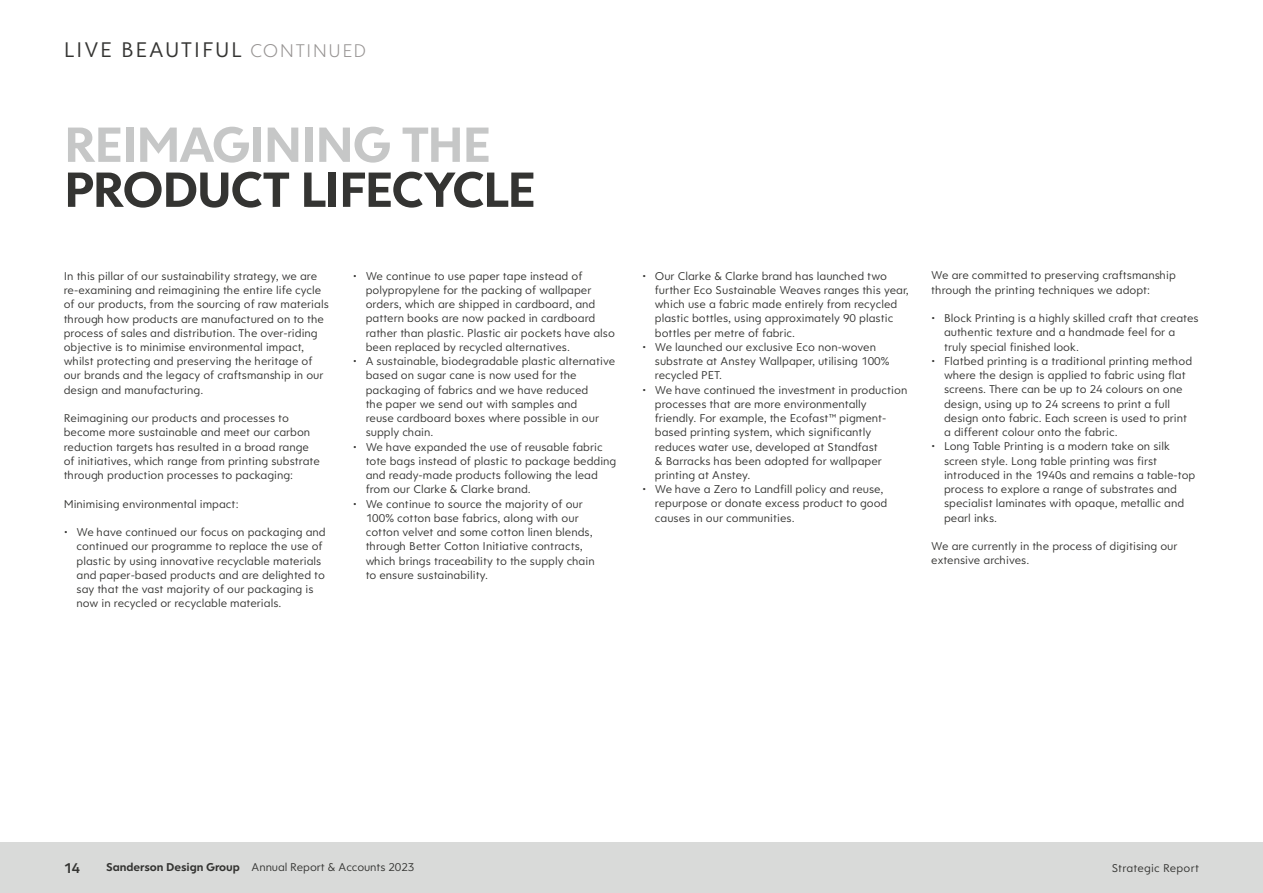
<style>
.page{position:relative;width:1263px;height:893px;background:#fff}
.page>*{position:absolute;margin:0;border:0;box-sizing:border-box;transform-origin:0 0}
.t1{font:700 52.5px "Clarika Pro Geo";letter-spacing:-.04em;color:#343432}
.t2{font:700 52.5px "Clarika Pro Geo";letter-spacing:-.04em;color:#c6c7c7}
.t3{font:22.5px "Clarika Pro Geo";letter-spacing:.07em;color:#343432}
.t4{font:15px "Clarika Pro Geo Dm";color:#343432}
.t5{font:12px/14.2px "Clarika Pro Geo";color:#343432}
.s1{font-weight:300;font-size:19.5px;color:#979493}
.s2{font-weight:700}
</style>
<div class="page">
<div style="left:0;top:842px;width:1263px;height:51px;background:#d9dad9"></div>
<h2 class="t3" style="left:64px;top:36px;width:304px">LIVE BEAUTIFUL <span class="s1">CONTINUED</span></h2>
<h1 class="t2" style="left:64px;top:111px;width:429px">REIMAGINING THE</h1>
<h1 class="t1" style="left:64px;top:156px;width:474px">PRODUCT LIFECYCLE</h1>
<p class="t5" style="left:64px;top:268px;width:267px">In this pillar of our sustainability strategy, we are re-examining and reimagining the entire life cycle of our products, from the sourcing of raw materials through how products are manufactured on to the process of sales and distribution. The over-riding objective is to minimise environmental impact, whilst protecting and preserving the heritage of our brands and the legacy of craftsmanship in our design and manufacturing.</p>
<p class="t5" style="left:64px;top:411px;width:258px">Reimagining our products and processes to become more sustainable and meet our carbon reduction targets has resulted in a broad range of initiatives, which range from printing substrate through production processes to packaging:</p>
<p class="t5" style="left:64px;top:496px;width:176px">Minimising environmental impact:</p>
<p class="t5" style="left:77px;top:525px;width:251px;text-indent:-13px">• We have continued our focus on packaging and continued our programme to replace the use of plastic by using innovative recyclable materials and paper-based products and are delighted to say that the vast majority of our packaging is now in recycled or recyclable materials.</p>
<p class="t5" style="left:366px;top:268px;width:251px;text-indent:-13px">• We continue to use paper tape instead of polypropylene for the packing of wallpaper orders, which are shipped in cardboard, and pattern books are now packed in cardboard rather than plastic. Plastic air pockets have also been replaced by recycled alternatives.</p>
<p class="t5" style="left:366px;top:354px;width:251px;text-indent:-13px">• A sustainable, biodegradable plastic alternative based on sugar cane is now used for the packaging of fabrics and we have reduced<br>the paper we send out with samples and<br>reuse cardboard boxes where possible in our supply chain.</p>
<p class="t5" style="left:366px;top:439px;width:252px;text-indent:-13px">• We have expanded the use of reusable fabric tote bags instead of plastic to package bedding and ready-made products following the lead from our Clarke &amp; Clarke brand.</p>
<p class="t5" style="left:366px;top:496px;width:230px;text-indent:-13px">• We continue to source the majority of our 100% cotton base fabrics, along with our cotton velvet and some cotton linen blends, through Better Cotton Initiative contracts, which brings traceability to the supply chain to ensure sustainability.</p>
<p class="t5" style="left:655px;top:268px;width:255px;text-indent:-13px">• Our Clarke &amp; Clarke brand has launched two further Eco Sustainable Weaves ranges this year, which use a fabric made entirely from recycled plastic bottles, using approximately 90 plastic bottles per metre of fabric.</p>
<p class="t5" style="left:655px;top:339px;width:236px;text-indent:-13px">• We launched our exclusive Eco non-woven substrate at Anstey Wallpaper, utilising 100% recycled PET.</p>
<p class="t5" style="left:655px;top:382px;width:254px;text-indent:-13px">• We have continued the investment in production processes that are more environmentally friendly. For example, the Ecofast™ pigment&shy;based printing system, which significantly reduces water use, developed at Standfast<br>&amp; Barracks has been adopted for wallpaper printing at Anstey.</p>
<p class="t5" style="left:655px;top:482px;width:234px;text-indent:-13px">• We have a Zero to Landfill policy and reuse, repurpose or donate excess product to good causes in our communities.</p>
<p class="t5" style="left:931px;top:268px;width:246px">We are committed to preserving craftsmanship through the printing techniques we adopt:</p>
<p class="t5" style="left:944px;top:311px;width:256px;text-indent:-13px">• Block Printing is a highly skilled craft that creates authentic texture and a handmade feel for a truly special finished look.</p>
<p class="t5" style="left:944px;top:354px;width:250px;text-indent:-13px">• Flatbed printing is a traditional printing method where the design is applied to fabric using flat screens. There can be up to 24 colours on one design, using up to 24 screens to print a full design onto fabric. Each screen is used to print a different colour onto the fabric.</p>
<p class="t5" style="left:944px;top:439px;width:253px;text-indent:-13px">• Long Table Printing is a modern take on silk screen style. Long table printing was first introduced in the 1940s and remains a table-top process to explore a range of substrates and specialist laminates with opaque, metallic and pearl inks.</p>
<p class="t5" style="left:931px;top:539px;width:248px">We are currently in the process of digitising our extensive archives.</p>
<p class="t4" style="left:64px;top:859px;width:18px">14</p>
<p class="t5" style="left:106px;top:860px;width:309px"><span class="s2">Sanderson Design Group</span> Annual Report &amp; Accounts 2023</p>
<p class="t5" style="left:1112px;top:860px;width:89px">Strategic Report</p>
</div>
